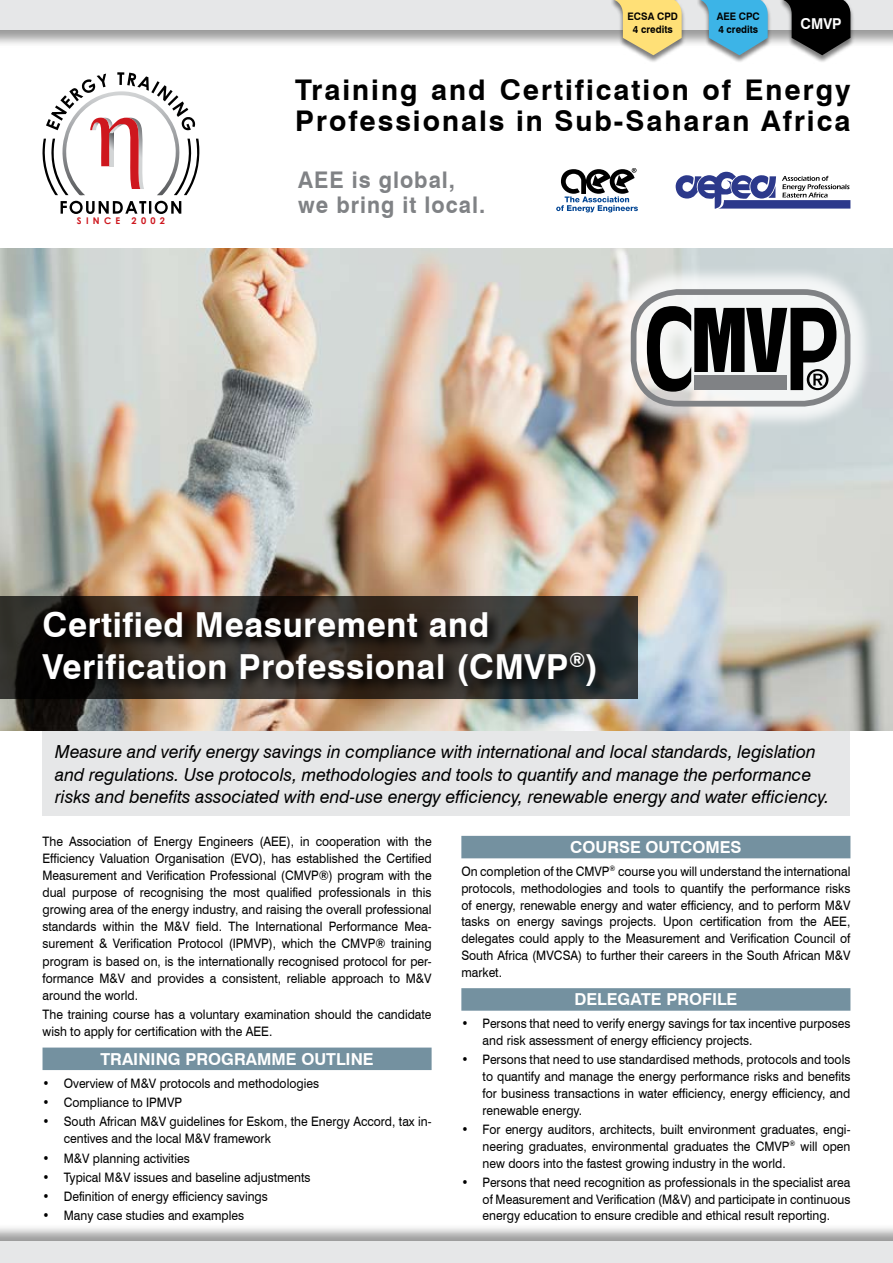
<style>
.page{position:relative;width:893px;height:1263px;background:#fff}
.page>*{position:absolute;margin:0;border:0;box-sizing:border-box;transform-origin:0 0}
.t1{font:700 34.5px/41.4px "Swiss 721 BT";letter-spacing:.02em;color:#fff}
.t2{font:700 28.5px/31.7px "Swiss 721 BT";letter-spacing:.07em;color:#000}
.t3{font:700 22.95px/24px "Swiss 721 BT";letter-spacing:.045em;color:#808285;scale:.95 1}
.t4{font:italic 18px/22.5px "Swiss 721 BT";color:#000}
.t5{font:700 16.5px "Swiss 721 BT";color:#fff}
.t6{font:700 15px "Swiss 721 BT";color:#fff;scale:.94 1}
.t7{font:13.05px/17px "Swiss 721 BT";color:#000;text-align:justify;scale:.93 1}
.t8{font:700 10.35px/12.5px "Swiss 721 BT";color:#000;scale:.94 1}
.t9{font:700 9.15px "Century Gothic";letter-spacing:.47em;color:#ce171e}
</style>
<div class="page">
<div style="left:0;top:0;width:893px;height:48px;background:#000;opacity:.4"></div>
<div style="left:0;top:0;width:893px;height:30px;background:#e6e7e8"></div>
<svg style="left:61px;top:201px;width:120px;height:13px"></svg>
<svg style="left:42px;top:72px;width:158px;height:123px"></svg>
<div style="left:43px;top:671px;width:807px;height:145px;background:#e6e7e8"></div>
<img style="left:0;top:248px;width:893px;height:482px">
<div style="left:0;top:1224px;width:893px;height:39px;background:#000;opacity:.4"></div>
<div style="left:0;top:1242px;width:893px;height:21px;background:#e6e7e8"></div>
<svg style="left:0;top:596px;width:638px;height:102px;background:#2f2b26"></svg>
<svg style="left:40px;top:609px;width:570px;height:91px;background:#29241f"></svg>
<div style="left:696px;top:0;width:76px;height:64px;background:#000;opacity:.5"></div>
<svg style="left:700px;top:0;width:68px;height:55px;background:#61b9de"></svg>
<div style="left:610px;top:0;width:76px;height:64px;background:#000;opacity:.5"></div>
<svg style="left:614px;top:0;width:68px;height:55px;background:#f0d98c"></svg>
<div style="left:607px;top:265px;width:267px;height:165px;background:#fff;opacity:.8"></div>
<svg style="left:647px;top:306px;width:189px;height:86px"></svg>
<div style="left:694px;top:376px;width:93px;height:14px;background:#808285"></div>
<div style="left:631px;top:289px;width:219px;height:118px;border:6px solid #808285;border-radius:44px"></div>
<div style="left:779px;top:0;width:75px;height:64px;background:#000;opacity:.5"></div>
<svg style="left:783px;top:0;width:67px;height:55px;background:#343434"></svg>
<div style="left:43px;top:1047px;width:389px;height:23px;background:#7491a0"></div>
<div style="left:461px;top:836px;width:389px;height:22px;background:#7491a0"></div>
<div style="left:461px;top:988px;width:389px;height:23px;background:#7491a0"></div>
<svg style="left:556px;top:168px;width:82px;height:44px"></svg>
<svg style="left:676px;top:172px;width:174px;height:37px"></svg>
<p class="t8" style="left:627px;top:10px;width:55px;text-align:center">ECSA CPD<br>4 credits</p>
<p class="t6" style="left:801px;top:14px;width:45px">CMVP</p>
<p class="t8" style="left:717px;top:10px;width:47px">AEE CPC<br>4 credits</p>
<p class="t9" style="left:77px;top:214px;width:90px">SINCE 2002</p>
<h2 class="t2" style="left:295px;top:73px;width:557px">Training and Certification of Energy<br>Professionals in Sub-Saharan Africa</h2>
<h3 class="t3" style="left:298px;top:168px;width:198px">AEE is global, we bring it local.</h3>
<h1 class="t1" style="left:43px;top:604px;width:557px">Certified Measurement and<br>Verification Professional (CMVP<sup>®</sup>)</h1>
<p class="t4" style="left:55px;top:740px;width:775px">Measure and verify energy savings in compliance with international and local standards, legislation and regulations. Use protocols, methodologies and tools to quantify and manage the performance risks and benefits associated with end-use energy efficiency, renewable energy and water efficiency.</p>
<p class="t7" style="left:43px;top:832px;width:420px">The Association of Energy Engineers (AEE), in cooperation with the Efficiency Valuation Organisation (EVO), has established the Certified Measurement and Verification Professional (CMVP®) program with the dual purpose of recognising the most qualified professionals in this growing area of the energy industry, and raising the overall professional standards within the M&amp;V field. The International Performance Mea&shy;surement &amp; Verification Protocol (IPMVP), which the CMVP® training program is based on, is the internationally recognised protocol for per&shy;formance M&amp;V and provides a consistent, reliable approach to M&amp;V around the world.</p>
<p class="t7" style="left:43px;top:1006px;width:420px">The training course has a voluntary examination should the candidate wish to apply for certification with the AEE.</p>
<p class="t5" style="left:100px;top:1049px;width:275px">TRAINING PROGRAMME OUTLINE</p>
<p class="t7" style="left:43px;top:1074px;width:299px">• Overview of M&amp;V protocols and methodologies</p>
<p class="t7" style="left:43px;top:1094px;width:152px">• Compliance to IPMVP</p>
<p class="t7" style="left:64px;top:1113px;width:397px;text-indent:-21px">• South African M&amp;V guidelines for Eskom, the Energy Accord, tax in&shy;centives and the local M&amp;V framework</p>
<p class="t7" style="left:43px;top:1149px;width:160px">• M&amp;V planning activities</p>
<p class="t7" style="left:43px;top:1169px;width:290px">• Typical M&amp;V issues and baseline adjustments</p>
<p class="t7" style="left:43px;top:1188px;width:244px">• Definition of energy efficiency savings</p>
<p class="t7" style="left:43px;top:1207px;width:218px">• Many case studies and examples</p>
<p class="t5" style="left:570px;top:837px;width:173px">COURSE OUTCOMES</p>
<p class="t7" style="left:461px;top:862px;width:420px">On completion of the CMVP<sup>®</sup> course you will understand the international protocols, methodologies and tools to quantify the performance risks of energy, renewable energy and water efficiency, and to perform M&amp;V tasks on energy savings projects. Upon certification from the AEE, delegates could apply to the Measurement and Verification Council of South Africa (MVCSA) to further their careers in the South African M&amp;V market.</p>
<p class="t5" style="left:574px;top:989px;width:165px">DELEGATE PROFILE</p>
<p class="t7" style="left:483px;top:1015px;width:397px;text-indent:-21px">• Persons that need to verify energy savings for tax incentive purposes and risk assessment of energy efficiency projects.</p>
<p class="t7" style="left:483px;top:1051px;width:397px;text-indent:-21px">• Persons that need to use standardised methods, protocols and tools to quantify and manage the energy performance risks and benefits for business transactions in water efficiency, energy efficiency, and renewable energy.</p>
<p class="t7" style="left:483px;top:1120px;width:397px;text-indent:-21px">• For energy auditors, architects, built environment graduates, engi&shy;neering graduates, environmental graduates the CMVP<sup>®</sup> will open new doors into the fastest growing industry in the world.</p>
<p class="t7" style="left:483px;top:1173px;width:397px;text-indent:-21px">• Persons that need recognition as professionals in the specialist area of Measurement and Verification (M&amp;V) and participate in continuous energy education to ensure credible and ethical result reporting.</p>
</div>
